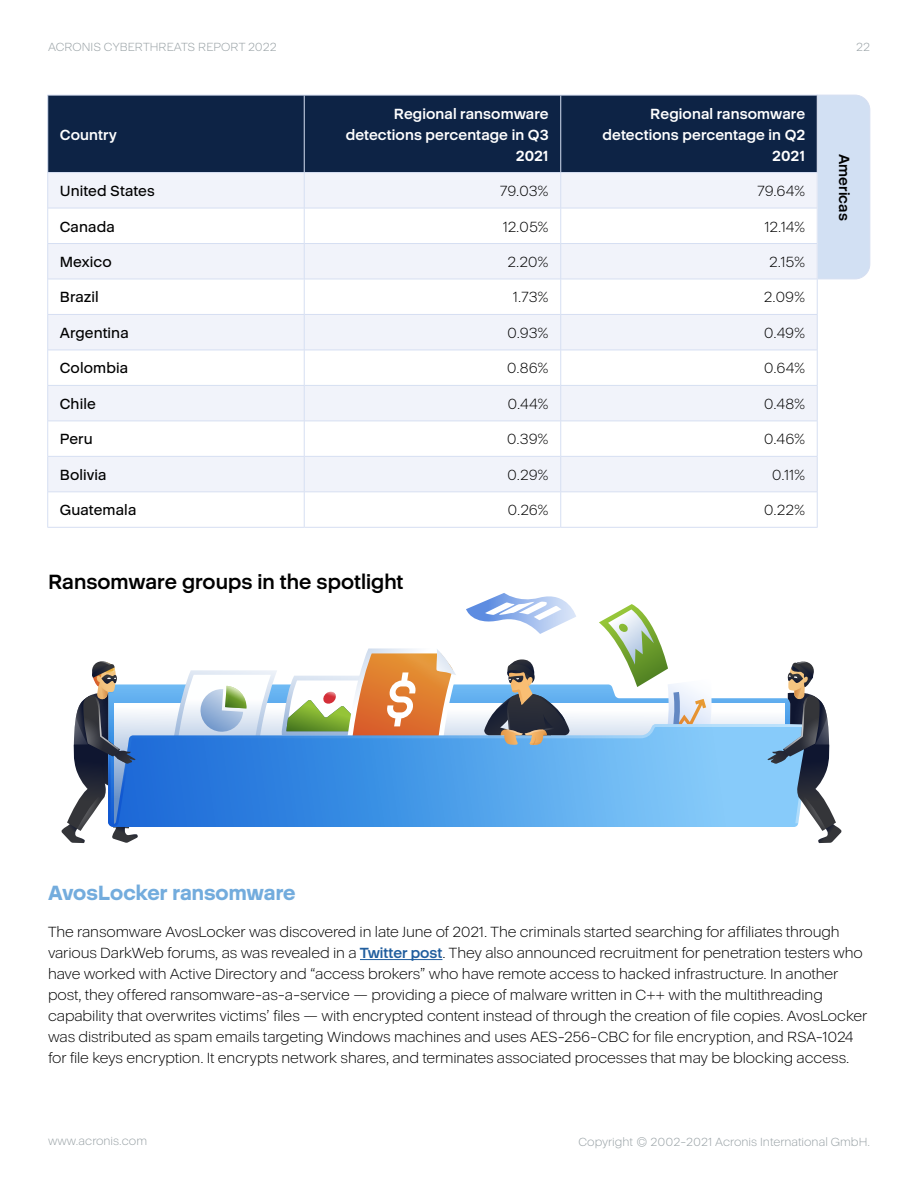
<style>
.page{position:relative;width:918px;height:1188px;background:#fff}
.page>*{position:absolute;margin:0;border:0;box-sizing:border-box;transform-origin:0 0}
.t1{font:700 21px "Acronis Cyber";color:#000}
.t2{font:800 21px "Acronis Cyber";color:#73acdd}
.t3{font:300 15px/21px "Acronis Cyber";letter-spacing:-.01em;color:#000}
.t4{font:700 15px/21px "Acronis Cyber";letter-spacing:.01em;color:#fff;text-align:right}
.t5{font:500 15px "Acronis Cyber";letter-spacing:.005em;color:#000}
.t6{font:700 15px "Acronis Cyber";letter-spacing:.01em;color:#000}
.t7{font:300 12px "Acronis Cyber";color:#97a0a4}
.s1{font-weight:700;color:#215e9e}
</style>
<div class="page">
<div style="left:816px;top:94px;width:55px;height:186px;background:#d2e0f3"></div>
<div style="left:48px;top:96px;width:769px;height:76px;background:#0d2345"></div>
<div style="left:48px;top:173px;width:769px;height:35px;background:#f1f3fa"></div>
<svg style="left:48px;top:209px;width:769px;height:318px"></svg>
<hr style="left:48px;top:208px;width:256px;height:1px;background:#d6dff2">
<hr style="left:305px;top:208px;width:255px;height:1px;background:#d6dff2">
<hr style="left:561px;top:208px;width:256px;height:1px;background:#d6dff2">
<hr style="left:47px;top:172px;width:257px;height:1px;background:#d6dff2">
<hr style="left:304px;top:172px;width:257px;height:1px;background:#d6dff2">
<hr style="left:561px;top:172px;width:257px;height:1px;background:#d6dff2">
<hr style="left:817px;top:95px;width:1px;height:77px;background:#d6dff2">
<hr style="left:817px;top:173px;width:1px;height:35px;background:#d6dff2">
<hr style="left:817px;top:208px;width:1px;height:35px;background:#d6dff2">
<hr style="left:817px;top:279px;width:1px;height:35px;background:#d6dff2">
<hr style="left:817px;top:350px;width:1px;height:35px;background:#d6dff2">
<hr style="left:817px;top:421px;width:1px;height:35px;background:#d6dff2">
<hr style="left:47px;top:243px;width:257px;height:1px;background:#d6dff2">
<hr style="left:304px;top:243px;width:257px;height:1px;background:#d6dff2">
<hr style="left:561px;top:243px;width:257px;height:1px;background:#d6dff2">
<hr style="left:817px;top:244px;width:1px;height:35px;background:#d6dff2">
<hr style="left:48px;top:279px;width:256px;height:1px;background:#d6dff2">
<hr style="left:305px;top:279px;width:255px;height:1px;background:#d6dff2">
<hr style="left:561px;top:279px;width:256px;height:1px;background:#d6dff2">
<hr style="left:47px;top:314px;width:257px;height:1px;background:#d6dff2">
<hr style="left:304px;top:314px;width:257px;height:1px;background:#d6dff2">
<hr style="left:561px;top:314px;width:257px;height:1px;background:#d6dff2">
<hr style="left:48px;top:350px;width:256px;height:1px;background:#d6dff2">
<hr style="left:305px;top:350px;width:255px;height:1px;background:#d6dff2">
<hr style="left:561px;top:350px;width:256px;height:1px;background:#d6dff2">
<hr style="left:817px;top:315px;width:1px;height:35px;background:#d6dff2">
<hr style="left:47px;top:385px;width:257px;height:1px;background:#d6dff2">
<hr style="left:304px;top:385px;width:257px;height:1px;background:#d6dff2">
<hr style="left:561px;top:385px;width:257px;height:1px;background:#d6dff2">
<hr style="left:817px;top:386px;width:1px;height:35px;background:#d6dff2">
<hr style="left:48px;top:421px;width:256px;height:1px;background:#d6dff2">
<hr style="left:305px;top:421px;width:255px;height:1px;background:#d6dff2">
<hr style="left:561px;top:421px;width:256px;height:1px;background:#d6dff2">
<hr style="left:47px;top:456px;width:257px;height:1px;background:#d6dff2">
<hr style="left:304px;top:456px;width:257px;height:1px;background:#d6dff2">
<hr style="left:561px;top:456px;width:257px;height:1px;background:#d6dff2">
<hr style="left:48px;top:492px;width:256px;height:1px;background:#d6dff2">
<hr style="left:817px;top:457px;width:1px;height:35px;background:#d6dff2">
<hr style="left:47px;top:95px;width:257px;height:1px;background:#d6dff2">
<hr style="left:47px;top:95px;width:1px;height:77px;background:#d6dff2">
<hr style="left:304px;top:95px;width:257px;height:1px;background:#d6dff2">
<hr style="left:304px;top:95px;width:1px;height:77px;background:#d6dff2">
<hr style="left:561px;top:95px;width:257px;height:1px;background:#d6dff2">
<hr style="left:560px;top:95px;width:1px;height:77px;background:#d6dff2">
<hr style="left:47px;top:173px;width:1px;height:35px;background:#d6dff2">
<hr style="left:304px;top:173px;width:1px;height:35px;background:#d6dff2">
<hr style="left:560px;top:173px;width:1px;height:35px;background:#d6dff2">
<hr style="left:47px;top:208px;width:1px;height:35px;background:#d6dff2">
<hr style="left:304px;top:208px;width:1px;height:35px;background:#d6dff2">
<hr style="left:560px;top:208px;width:1px;height:35px;background:#d6dff2">
<hr style="left:47px;top:244px;width:1px;height:35px;background:#d6dff2">
<hr style="left:304px;top:244px;width:1px;height:35px;background:#d6dff2">
<hr style="left:560px;top:244px;width:1px;height:35px;background:#d6dff2">
<hr style="left:47px;top:279px;width:1px;height:35px;background:#d6dff2">
<hr style="left:304px;top:279px;width:1px;height:35px;background:#d6dff2">
<hr style="left:560px;top:279px;width:1px;height:35px;background:#d6dff2">
<hr style="left:47px;top:315px;width:1px;height:35px;background:#d6dff2">
<hr style="left:304px;top:315px;width:1px;height:35px;background:#d6dff2">
<hr style="left:560px;top:315px;width:1px;height:35px;background:#d6dff2">
<hr style="left:47px;top:350px;width:1px;height:35px;background:#d6dff2">
<hr style="left:304px;top:350px;width:1px;height:35px;background:#d6dff2">
<hr style="left:560px;top:350px;width:1px;height:35px;background:#d6dff2">
<hr style="left:47px;top:386px;width:1px;height:35px;background:#d6dff2">
<hr style="left:304px;top:386px;width:1px;height:35px;background:#d6dff2">
<hr style="left:560px;top:386px;width:1px;height:35px;background:#d6dff2">
<hr style="left:47px;top:421px;width:1px;height:35px;background:#d6dff2">
<hr style="left:304px;top:421px;width:1px;height:35px;background:#d6dff2">
<hr style="left:560px;top:421px;width:1px;height:35px;background:#d6dff2">
<hr style="left:47px;top:457px;width:1px;height:35px;background:#d6dff2">
<hr style="left:304px;top:457px;width:1px;height:35px;background:#d6dff2">
<hr style="left:560px;top:457px;width:1px;height:35px;background:#d6dff2">
<hr style="left:47px;top:492px;width:1px;height:35px;background:#d6dff2">
<hr style="left:47px;top:527px;width:257px;height:1px;background:#d6dff2">
<hr style="left:304px;top:492px;width:1px;height:35px;background:#d6dff2">
<hr style="left:304px;top:492px;width:257px;height:1px;background:#d6dff2">
<hr style="left:304px;top:527px;width:257px;height:1px;background:#d6dff2">
<hr style="left:560px;top:492px;width:1px;height:35px;background:#d6dff2">
<hr style="left:561px;top:492px;width:256px;height:1px;background:#d6dff2">
<hr style="left:817px;top:492px;width:1px;height:35px;background:#d6dff2">
<hr style="left:561px;top:527px;width:257px;height:1px;background:#d6dff2">
<hr style="left:360px;top:959px;width:82px;height:1px;background:#215e9e">
<svg style="left:610px;top:724px;width:157px;height:99px;background:#80c6f8"></svg>
<svg style="left:138px;top:688px;width:472px;height:139px;background:#4f9ae7"></svg>
<svg style="left:484px;top:659px;width:85px;height:86px"></svg>
<svg style="left:767px;top:661px;width:75px;height:182px"></svg>
<svg style="left:61px;top:661px;width:77px;height:182px"></svg>
<svg style="left:171px;top:648px;width:285px;height:112px"></svg>
<svg style="left:599px;top:604px;width:113px;height:150px"></svg>
<svg style="left:466px;top:593px;width:110px;height:41px"></svg>
<p class="t7" style="left:48px;top:40px;width:230px">ACRONIS CYBERTHREATS REPORT 2022</p>
<p class="t4" style="left:60px;top:124px;width:59px">Country</p>
<p class="t4" style="left:346px;top:103px;width:205px">Regional ransomware detections percentage in Q3<br>2021</p>
<p class="t4" style="left:603px;top:103px;width:204px">Regional ransomware detections percentage in Q2<br>2021</p>
<p class="t5" style="left:60px;top:182px;width:97px">United States</p>
<p class="t3" style="left:499px;top:180px;width:51px">79.03%</p>
<p class="t3" style="left:757px;top:180px;width:50px">79.64%</p>
<p class="t5" style="left:60px;top:217px;width:57px">Canada</p>
<p class="t3" style="left:503px;top:216px;width:47px">12.05%</p>
<p class="t3" style="left:765px;top:216px;width:42px">12.14%</p>
<p class="t5" style="left:60px;top:253px;width:54px">Mexico</p>
<p class="t3" style="left:508px;top:251px;width:43px">2.20%</p>
<p class="t3" style="left:769px;top:251px;width:37px">2.15%</p>
<p class="t5" style="left:60px;top:288px;width:40px">Brazil</p>
<p class="t3" style="left:513px;top:287px;width:38px">1.73%</p>
<p class="t3" style="left:764px;top:287px;width:43px">2.09%</p>
<p class="t5" style="left:60px;top:324px;width:71px">Argentina</p>
<p class="t3" style="left:507px;top:322px;width:43px">0.93%</p>
<p class="t3" style="left:764px;top:322px;width:43px">0.49%</p>
<p class="t5" style="left:60px;top:359px;width:70px">Colombia</p>
<p class="t3" style="left:507px;top:358px;width:43px">0.86%</p>
<p class="t3" style="left:764px;top:358px;width:43px">0.64%</p>
<p class="t5" style="left:60px;top:395px;width:38px">Chile</p>
<p class="t3" style="left:507px;top:393px;width:43px">0.44%</p>
<p class="t3" style="left:764px;top:393px;width:43px">0.48%</p>
<p class="t5" style="left:60px;top:430px;width:34px">Peru</p>
<p class="t3" style="left:507px;top:429px;width:43px">0.39%</p>
<p class="t3" style="left:764px;top:429px;width:43px">0.46%</p>
<p class="t5" style="left:60px;top:466px;width:48px">Bolivia</p>
<p class="t3" style="left:507px;top:464px;width:43px">0.29%</p>
<p class="t3" style="left:772px;top:464px;width:35px">0.11%</p>
<p class="t5" style="left:60px;top:501px;width:78px">Guatemala</p>
<p class="t3" style="left:507px;top:500px;width:43px">0.26%</p>
<p class="t3" style="left:764px;top:500px;width:43px">0.22%</p>
<h1 class="t1" style="left:48px;top:569px;width:357px">Ransomware groups in the spotlight</h1>
<p class="t7" style="left:856px;top:40px;width:15px">22</p>
<p class="t6" style="left:854px;top:154px;width:68px;rotate:90deg">Americas</p>
<h1 class="t2" style="left:48px;top:880px;width:249px">AvosLocker ransomware</h1>
<p class="t3" style="left:48px;top:921px;width:821px">The ransomware AvosLocker was discovered in late June of 2021. The criminals started searching for affiliates through various DarkWeb forums, as was revealed in a <span class="s1">Twitter post</span>. They also announced recruitment for penetration testers who have worked with Active Directory and “access brokers” who have remote access to hacked infrastructure. In another post, they offered ransomware-as-a-service — providing a piece of malware written in C++ with the multithreading capability that overwrites victims’ files — with encrypted content instead of through the creation of file copies. AvosLocker was distributed as spam emails targeting Windows machines and uses AES-256-CBC for file encryption, and RSA-1024 for file keys encryption. It encrypts network shares, and terminates associated processes that may be blocking access.</p>
<p class="t7" style="left:48px;top:1134px;width:101px">www.acronis.com</p>
<p class="t7" style="left:579px;top:1135px;width:293px">Copyright © 2002-2021 Acronis International GmbH.</p>
</div>
